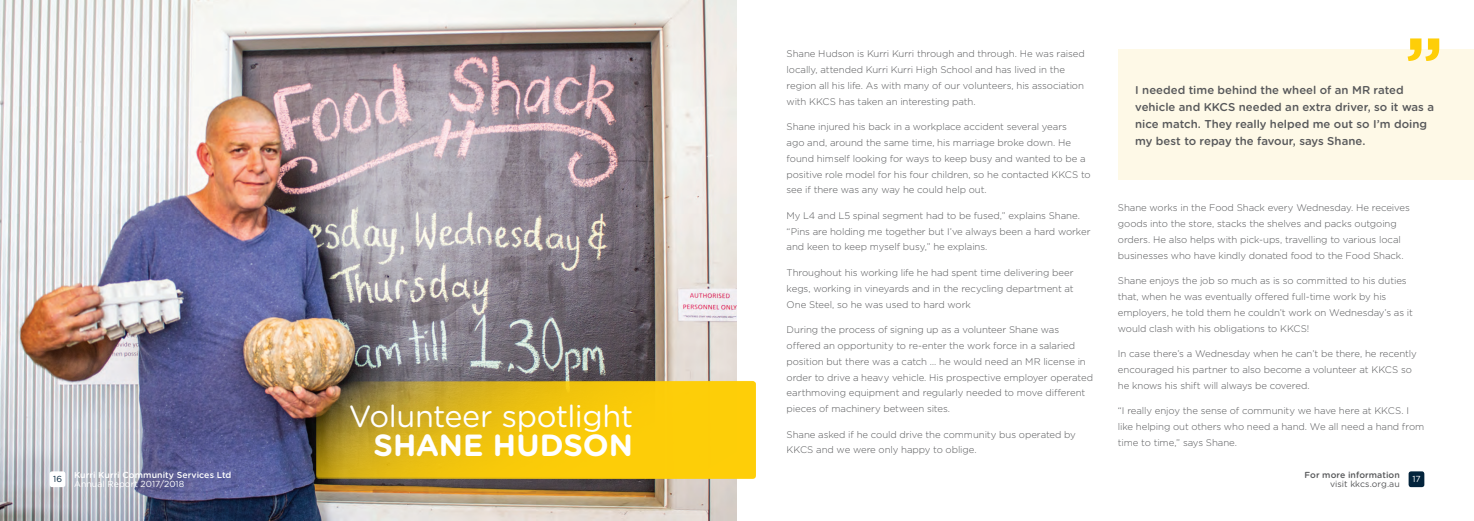
<style>
.page{position:relative;width:1474px;height:521px;background:#fff}
.page>*{position:absolute;margin:0;border:0;box-sizing:border-box;transform-origin:0 0}
.t1{font:700 70px "Gotham";color:#fece08}
.t2{font:30.62px/29.8px "Gotham Rounded";letter-spacing:-.015em;color:#fff;text-align:right}
.t3{font:500 11.38px/17.2px "Gotham Rounded";color:#57585a}
.t4{font:300 9.62px/15.8px "Gotham";letter-spacing:-.01em;color:#57585a}
.t5{font:500 8.75px "Gotham Rounded";letter-spacing:.005em;color:#fff}
.t6{font:8.75px "Gotham Rounded";letter-spacing:.005em;color:#fff}
.t7{font:500 8.75px "Gotham Rounded";letter-spacing:.005em;color:#57585a}
.t8{font:8.75px "Gotham Rounded";color:#57585a}
.t9{font:8.75px "Gotham Rounded";color:#03243c}
.s1{font-weight:700}
</style>
<div class="page">
<div style="left:1408px;top:471px;width:16px;height:16px;background:#03243c;border-radius:2px"></div>
<img style="left:0;top:0;width:737px;height:521px">
<svg style="left:316px;top:381px;width:439px;height:96px;background:#e4ba13"></svg>
<div style="left:50px;top:471px;width:15px;height:16px;background:#fff;border-radius:2px"></div>
<div style="left:1118px;top:50px;width:355px;height:130px;background:#fef9e7"></div>
<p class="t9" style="left:53px;top:473px;width:10px">16</p>
<p class="t5" style="left:74px;top:469px;width:159px">Kurri Kurri Community Services Ltd</p>
<p class="t6" style="left:74px;top:478px;width:112px">Annual Report 2017/2018</p>
<p class="t2" style="left:349px;top:399px;width:286px">Volunteer spotlight<br><span class="s1">SHANE HUDSON</span></p>
<p class="t4" style="left:786px;top:46px;width:299px">Shane Hudson is Kurri Kurri through and through. He was raised locally, attended Kurri Kurri High School and has lived in the region all his life. As with many of our volunteers, his association with KKCS has taken an interesting path.</p>
<p class="t4" style="left:786px;top:119px;width:305px">Shane injured his back in a workplace accident several years<br>ago and, around the same time, his marriage broke down. He found himself looking for ways to keep busy and wanted to be a positive role model for his four children, so he contacted KKCS to see if there was any way he could help out.</p>
<p class="t4" style="left:786px;top:207px;width:305px">My L4 and L5 spinal segment had to be fused,” explains Shane. “Pins are holding me together but I’ve always been a hard worker and keen to keep myself busy,” he explains.</p>
<p class="t4" style="left:786px;top:264px;width:289px;text-align:justify">Throughout his working life he had spent time delivering beer kegs, working in vineyards and in the recycling department at One Steel, so he was used to hard work</p>
<p class="t4" style="left:786px;top:322px;width:308px">During the process of signing up as a volunteer Shane was offered an opportunity to re-enter the work force in a salaried position but there was a catch … he would need an MR license in order to drive a heavy vehicle. His prospective employer operated earthmoving equipment and regularly needed to move different pieces of machinery between sites.</p>
<p class="t4" style="left:786px;top:426px;width:291px">Shane asked if he could drive the community bus operated by<br>KKCS and we were only happy to oblige.</p>
<p class="t1" style="left:1405px;top:16px;width:39px">”</p>
<p class="t3" style="left:1135px;top:80px;width:270px">I needed time behind the wheel of an MR rated</p>
<p class="t3" style="left:1135px;top:98px;width:300px">vehicle and KKCS needed an extra driver, so it was a nice match. They really helped me out so I’m doing my best to repay the favour, says Shane.</p>
<p class="t4" style="left:1117px;top:200px;width:293px">Shane works in the Food Shack every Wednesday. He receives goods into the store, stacks the shelves and packs outgoing orders. He also helps with pick-ups, travelling to various local businesses who have kindly donated food to the Food Shack.</p>
<p class="t4" style="left:1117px;top:273px;width:296px">Shane enjoys the job so much as is so committed to his duties that, when he was eventually offered full-time work by his employers, he told them he couldn’t work on Wednesday’s as it would clash with his obligations to KKCS!</p>
<p class="t4" style="left:1117px;top:346px;width:300px">In case there’s a Wednesday when he can’t be there, he recently encouraged his partner to also become a volunteer at KKCS so he knows his shift will always be covered.</p>
<p class="t4" style="left:1117px;top:403px;width:308px">“I really enjoy the sense of community we have here at KKCS. I like helping out others who need a hand. We all need a hand from time to time,” says Shane.</p>
<p class="t7" style="left:1304px;top:469px;width:97px">For more information</p>
<p class="t8" style="left:1330px;top:478px;width:71px">visit kkcs.org.au</p>
<p class="t6" style="left:1412px;top:473px;width:10px">17</p>
</div>
